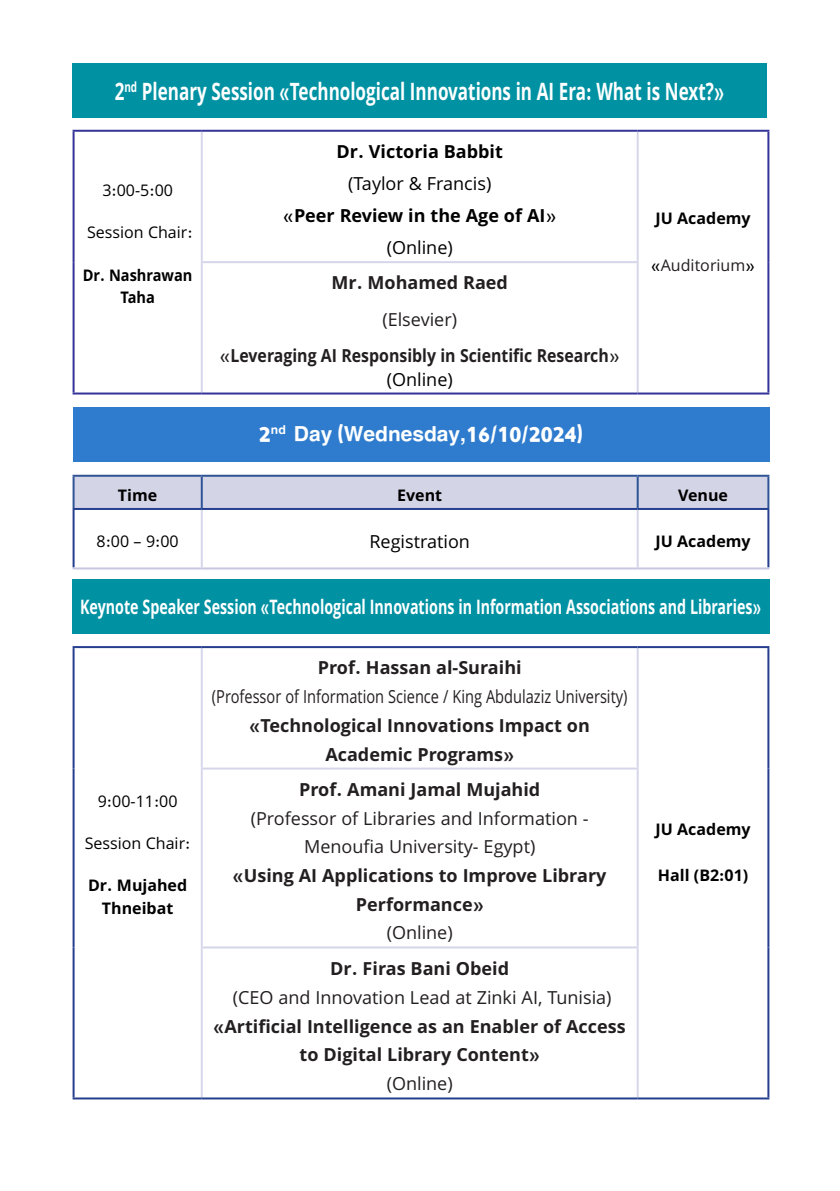
<style>
.page{position:relative;width:840px;height:1191px;background:#fff}
.page>*{position:absolute;margin:0;border:0;box-sizing:border-box;transform-origin:0 0}
.t1{font:700 24px "Sahel";color:#fff;scale:.71 1}
.t2{font:24px "Hacen Liner XXL";color:#fff}
.t3{font:700 20px "Sahel";color:#fff;scale:.71 1}
.t4{font:700 18px/28.6px "Sahel";color:#231f20;text-align:center}
.t5{font:18px/28.6px "Sahel";color:#231f20;text-align:center}
.t6{font:18px/32px "Sahel";color:#000;text-align:center}
.t7{font:700 18px/36px "Sahel";color:#231f20;text-align:center;scale:.88 1}
.t8{font:18px "Sahel";color:#231f20;scale:.81 1}
.t9{font:700 18px "Sahel";color:#000}
.t10{font:700 16px/22.4px "Sahel";color:#000;text-align:center}
.t11{font:16px "Sahel";color:#000}
.t12{font:700 16px/22.4px "Sahel";color:#000;text-align:center;scale:.91 1}
.t13{font:16px "Sahel";color:#231f20}
.t14{font:14px "Hacen Liner XXL";color:#fff}
.t15{font:700 14px "Sahel";color:#fff;scale:.71 1}
.s1{font-weight:700}
.s2{font-weight:400}
.s3{color:#000}
</style>
<div class="page">
<hr style="left:201px;top:132px;width:2px;height:129px;background:#d6d6eb">
<hr style="left:636px;top:132px;width:2px;height:129px;background:#d6d6eb">
<hr style="left:201px;top:261px;width:437px;height:2px;background:#d6d6eb">
<hr style="left:201px;top:263px;width:2px;height:129px;background:#d6d6eb">
<hr style="left:636px;top:263px;width:2px;height:129px;background:#d6d6eb">
<hr style="left:72px;top:130px;width:130px;height:2px;background:#339">
<hr style="left:72px;top:132px;width:2px;height:130px;background:#339">
<hr style="left:72px;top:262px;width:2px;height:130px;background:#339">
<hr style="left:72px;top:392px;width:130px;height:2px;background:#339">
<hr style="left:202px;top:130px;width:435px;height:2px;background:#339">
<hr style="left:637px;top:130px;width:132px;height:2px;background:#339">
<hr style="left:767px;top:132px;width:2px;height:130px;background:#339">
<hr style="left:767px;top:262px;width:2px;height:130px;background:#339">
<hr style="left:637px;top:392px;width:132px;height:2px;background:#339">
<hr style="left:202px;top:392px;width:435px;height:2px;background:#339">
<div style="left:72px;top:407px;width:697px;height:54px;background:#2f7cce"></div>
<div style="left:74px;top:477px;width:693px;height:31px;background:#d4d4e7"></div>
<hr style="left:201px;top:510px;width:2px;height:57px;background:#d6d6eb">
<hr style="left:636px;top:510px;width:2px;height:57px;background:#d6d6eb">
<hr style="left:72px;top:475px;width:130px;height:2px;background:#2f5496">
<hr style="left:72px;top:477px;width:2px;height:31px;background:#2f5496">
<hr style="left:202px;top:475px;width:435px;height:2px;background:#2f5496">
<hr style="left:201px;top:477px;width:2px;height:31px;background:#2f5496">
<hr style="left:637px;top:475px;width:132px;height:2px;background:#2f5496">
<hr style="left:636px;top:477px;width:2px;height:31px;background:#2f5496">
<hr style="left:767px;top:477px;width:2px;height:31px;background:#2f5496">
<hr style="left:72px;top:508px;width:130px;height:2px;background:#253f8e">
<hr style="left:72px;top:510px;width:2px;height:57px;background:#253f8e">
<hr style="left:202px;top:508px;width:435px;height:2px;background:#253f8e">
<hr style="left:637px;top:508px;width:132px;height:2px;background:#253f8e">
<hr style="left:767px;top:510px;width:2px;height:57px;background:#253f8e">
<hr style="left:72px;top:567px;width:130px;height:2px;background:#c7c7e0">
<hr style="left:202px;top:567px;width:435px;height:2px;background:#c7c7e0">
<hr style="left:637px;top:567px;width:132px;height:2px;background:#c7c7e0">
<div style="left:72px;top:64px;width:694px;height:54px;background:#0092a3"></div>
<div style="left:72px;top:580px;width:697px;height:54px;background:#0092a3"></div>
<hr style="left:201px;top:648px;width:2px;height:119px;background:#d6d6eb">
<hr style="left:636px;top:648px;width:2px;height:119px;background:#d6d6eb">
<hr style="left:201px;top:767px;width:437px;height:2px;background:#d6d6eb">
<hr style="left:201px;top:769px;width:2px;height:177px;background:#d6d6eb">
<hr style="left:636px;top:769px;width:2px;height:177px;background:#d6d6eb">
<hr style="left:201px;top:946px;width:437px;height:2px;background:#d6d6eb">
<hr style="left:201px;top:948px;width:2px;height:149px;background:#d6d6eb">
<hr style="left:636px;top:948px;width:2px;height:149px;background:#d6d6eb">
<hr style="left:72px;top:646px;width:130px;height:2px;background:#253f8e">
<hr style="left:72px;top:648px;width:2px;height:120px;background:#253f8e">
<hr style="left:202px;top:646px;width:435px;height:2px;background:#253f8e">
<hr style="left:637px;top:646px;width:132px;height:2px;background:#253f8e">
<hr style="left:767px;top:648px;width:2px;height:120px;background:#253f8e">
<hr style="left:72px;top:768px;width:2px;height:179px;background:#253f8e">
<hr style="left:767px;top:768px;width:2px;height:179px;background:#253f8e">
<hr style="left:72px;top:947px;width:2px;height:150px;background:#253f8e">
<hr style="left:767px;top:947px;width:2px;height:150px;background:#253f8e">
<hr style="left:72px;top:1097px;width:130px;height:2px;background:#253f8e">
<hr style="left:202px;top:1097px;width:435px;height:2px;background:#253f8e">
<hr style="left:637px;top:1097px;width:132px;height:2px;background:#253f8e">
<p class="t15" style="left:124px;top:78px;width:20px">nd</p>
<h1 class="t1" style="left:142px;top:77px;width:818px">Plenary Session «Technological Innovations in AI Era: What is Next «?</h1>
<h1 class="t1" style="left:115px;top:77px;width:15px">2</h1>
<p class="t11" style="left:102px;top:181px;width:72px">3:00-5:00</p>
<p class="t11" style="left:87px;top:223px;width:107px">Session Chair:</p>
<p class="t12" style="left:83px;top:264px;width:122px">Dr. Nashrawan<br>Taha</p>
<p class="t10" style="left:118px;top:484px;width:41px">Time</p>
<p class="t11" style="left:96px;top:532px;width:84px">8:00 – 9:00</p>
<p class="t9" style="left:336px;top:141px;width:168px">Dr. Victoria Babbit</p>
<p class="t6" style="left:283px;top:168px;width:274px">)Taylor &amp; Francis)<br>»<span class="s1">Peer Review in the Age of AI</span>» )Online)</p>
<p class="t4" style="left:331px;top:269px;width:178px">Mr. Mohamed Raed</p>
<p class="t7" style="left:219px;top:301px;width:453px"><span class="s2">(Elsevier(<br>«</span>Leveraging AI Responsibly in Scientific Research<span class="s2">«</span></p>
<p class="t6" style="left:386px;top:363px;width:67px">)Online)</p>
<h1 class="t2" style="left:294px;top:418px;width:289px">Day (Wednesday,16/10/2024(</h1>
<p class="t14" style="left:271px;top:421px;width:16px">nd</p>
<h1 class="t2" style="left:259px;top:418px;width:13px">2</h1>
<p class="t10" style="left:397px;top:484px;width:46px">Event</p>
<p class="t6" style="left:369px;top:526px;width:102px">Registration</p>
<p class="t10" style="left:655px;top:208px;width:97px">JU Academy</p>
<p class="t13" style="left:650px;top:256px;width:105px"><span class="s3">»</span>Auditorium<span class="s3">»</span></p>
<p class="t10" style="left:677px;top:484px;width:52px">Venue</p>
<p class="t10" style="left:655px;top:530px;width:97px">JU Academy</p>
<p class="t3" style="left:80px;top:595px;width:958px">Keynote Speaker Session «Technological Innovations in Information Associations and Libraries«</p>
<p class="t11" style="left:98px;top:791px;width:81px">9:00-11:00</p>
<p class="t11" style="left:85px;top:834px;width:107px">Session Chair:</p>
<p class="t10" style="left:88px;top:874px;width:100px">Dr. Mujahed<br>Thneibat</p>
<p class="t4" style="left:317px;top:654px;width:205px">Prof. Hassan al-Suraihi</p>
<p class="t8" style="left:212px;top:686px;width:513px">(Professor of Information Science / King Abdulaziz University(</p>
<p class="t4" style="left:249px;top:711px;width:342px">«Technological Innovations Impact on<br>Academic Programs«</p>
<p class="t4" style="left:299px;top:775px;width:242px">Prof. Amani Jamal Mujahid</p>
<p class="t5" style="left:250px;top:804px;width:339px">(Professor of Libraries and Information -<br>Menoufia University- Egypt(</p>
<p class="t4" style="left:233px;top:861px;width:375px">«Using AI Applications to Improve Library<br>Performance«</p>
<p class="t5" style="left:386px;top:919px;width:66px">(Online(</p>
<p class="t4" style="left:330px;top:954px;width:180px">Dr. Firas Bani Obeid</p>
<p class="t5" style="left:232px;top:983px;width:379px">(CEO and Innovation Lead at Zinki AI, Tunisia(</p>
<p class="t4" style="left:213px;top:1012px;width:413px">«Artificial Intelligence as an Enabler of Access to Digital Library Content«</p>
<p class="t5" style="left:386px;top:1069px;width:66px">(Online(</p>
<p class="t10" style="left:655px;top:818px;width:97px">JU Academy</p>
<p class="t10" style="left:657px;top:864px;width:92px">Hall (B2:01(</p>
</div>
